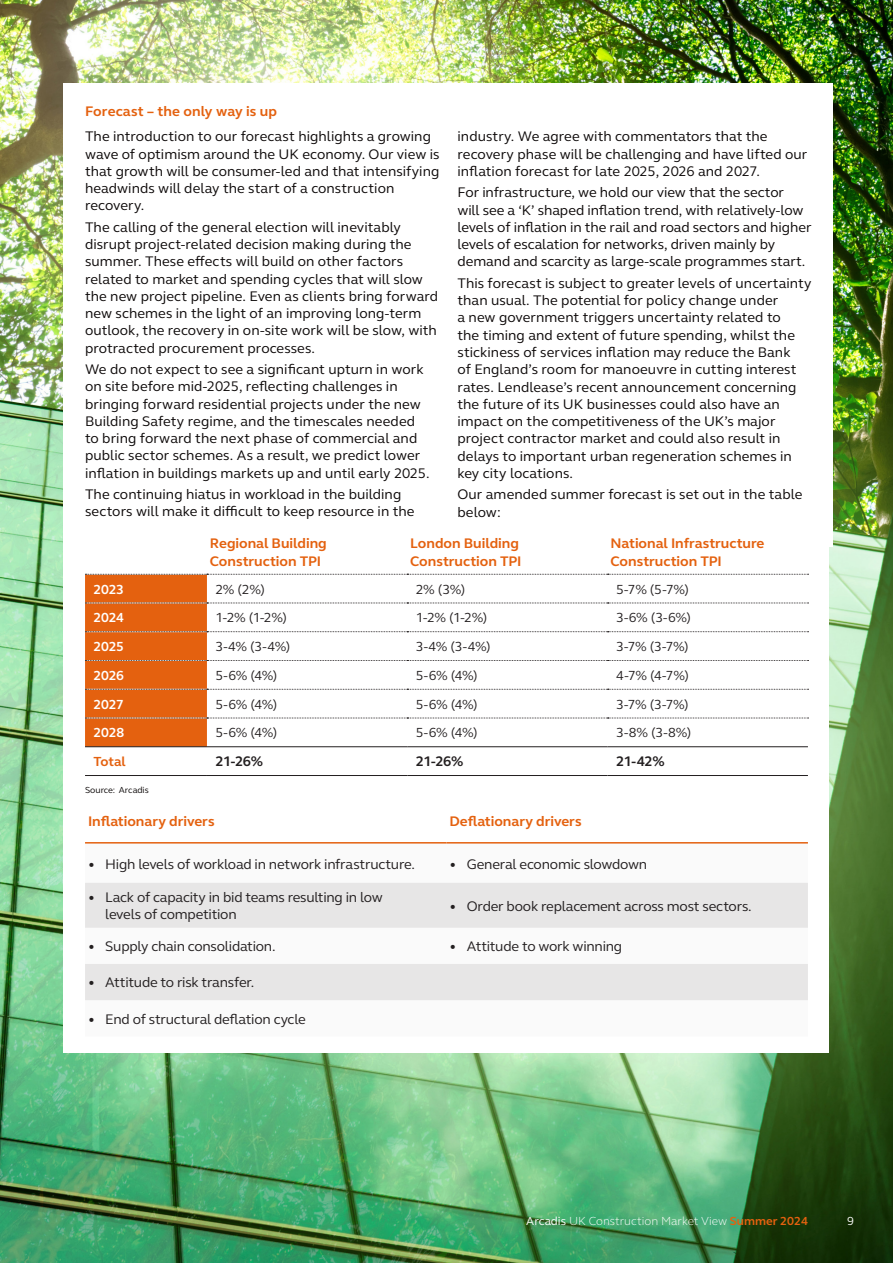
<style>
.page{position:relative;width:893px;height:1263px;background:#fff}
.page>*{position:absolute;margin:0;border:0;box-sizing:border-box;transform-origin:0 0}
.Body_Copy___9_5_11_5{font:14.25px/17.2px "FS Elliot Pro";letter-spacing:.005em;color:#0c0808}
.t1{font:14.25px/17.2px "FS Elliot Pro";letter-spacing:-.015em;color:#231f20}
.Body_Head_9_5_11_5{font:700 14.25px/17.2px "FS Elliot Pro";color:#e4610f}
.t2{font:700 14.25px "FS Elliot Pro";letter-spacing:-.035em;color:#231f20}
.t3{font:13.5px "FS Elliot Pro";color:#231f20}
.t4{font:700 13.5px "FS Elliot Pro";letter-spacing:-.015em;color:#fff}
.t5{font:700 13.5px "FS Elliot Pro";letter-spacing:-.005em;color:#e4610f}
.SECETION_START_intro_heading{font:300 12px "FS Elliot Pro";color:#fff}
.t6{font:12px "FS Elliot Pro";color:#fff}
.Legal_Footnotes___6_8{font:9px "FS Elliot Pro";letter-spacing:-.005em;color:#0c0808}
.s1{font-weight:400}
.s2{font-weight:700;color:#e4610f}
</style>
<div class="page">
<img style="left:0;top:0;width:893px;height:1263px">
<div style="left:64px;top:525px;width:765px;height:527px;background:#fff"></div>
<div style="left:64px;top:84px;width:769px;height:463px;background:#fff"></div>
<svg style="left:85px;top:574px;width:723px;height:172px"></svg>
<hr style="left:85px;top:746px;width:122px;height:1px;background:#231f20">
<hr style="left:207px;top:746px;width:200px;height:1px;background:#231f20">
<hr style="left:407px;top:746px;width:201px;height:1px;background:#231f20">
<hr style="left:608px;top:746px;width:200px;height:1px;background:#231f20">
<hr style="left:85px;top:775px;width:122px;height:1px;background:#231f20">
<hr style="left:207px;top:775px;width:200px;height:1px;background:#231f20">
<hr style="left:407px;top:775px;width:201px;height:1px;background:#231f20">
<hr style="left:608px;top:775px;width:200px;height:1px;background:#231f20">
<svg style="left:85px;top:843px;width:723px;height:1px"></svg>
<svg style="left:85px;top:883px;width:723px;height:117px;fill:#e7e6e6"></svg>
<hr style="left:85px;top:842px;width:361px;height:1px;background:#e4610f">
<hr style="left:446px;top:842px;width:362px;height:1px;background:#e4610f">
<p class="Body_Head_9_5_11_5" style="left:85px;top:102px;width:194px">Forecast – the only way is up</p>
<p class="Body_Copy___9_5_11_5" style="left:85px;top:127px;width:356px">The introduction to our forecast highlights a growing wave of optimism around the UK economy. Our view is that growth will be consumer-led and that intensifying headwinds will delay the start of a construction recovery.</p>
<p class="Body_Copy___9_5_11_5" style="left:85px;top:218px;width:355px">The calling of the general election will inevitably disrupt project-related decision making during the summer. These effects will build on other factors related to market and spending cycles that will slow the new project pipeline. Even as clients bring forward new schemes in the light of an improving long-term outlook, the recovery in on-site work will be slow, with protracted procurement processes.</p>
<p class="Body_Copy___9_5_11_5" style="left:85px;top:360px;width:346px">We do not expect to see a significant upturn in work on site before mid-2025, reflecting challenges in bringing forward residential projects under the new Building Safety regime, and the timescales needed to bring forward the next phase of commercial and public sector schemes. As a result, we predict lower inflation in buildings markets up and until early 2025.</p>
<p class="Body_Copy___9_5_11_5" style="left:85px;top:485px;width:331px">The continuing hiatus in workload in the building sectors will make it difficult to keep resource in the</p>
<p class="Body_Copy___9_5_11_5" style="left:457px;top:128px;width:351px">industry. We agree with commentators that the recovery phase will be challenging and have lifted our inflation forecast for late 2025, 2026 and 2027.</p>
<p class="Body_Copy___9_5_11_5" style="left:457px;top:184px;width:355px">For infrastructure, we hold our view that the sector<br>will see a ‘K’ shaped inflation trend, with relatively-low levels of inflation in the rail and road sectors and higher levels of escalation for networks, driven mainly by demand and scarcity as large-scale programmes start.</p>
<p class="Body_Copy___9_5_11_5" style="left:457px;top:274px;width:356px">This forecast is subject to greater levels of uncertainty than usual. The potential for policy change under<br>a new government triggers uncertainty related to<br>the timing and extent of future spending, whilst the stickiness of services inflation may reduce the Bank<br>of England’s room for manoeuvre in cutting interest rates. Lendlease’s recent announcement concerning the future of its UK businesses could also have an impact on the competitiveness of the UK’s major project contractor market and could also result in delays to important urban regeneration schemes in key city locations.</p>
<p class="Body_Copy___9_5_11_5" style="left:457px;top:485px;width:346px">Our amended summer forecast is set out in the table below:</p>
<p class="Body_Head_9_5_11_5" style="left:210px;top:535px;width:118px">Regional Building<br>Construction TPI</p>
<p class="Body_Head_9_5_11_5" style="left:410px;top:535px;width:113px">London Building<br>Construction TPI</p>
<p class="Body_Head_9_5_11_5" style="left:611px;top:535px;width:155px">National Infrastructure<br>Construction TPI</p>
<p class="t4" style="left:94px;top:580px;width:32px">2023</p>
<p class="t3" style="left:215px;top:580px;width:51px">2% (2%)</p>
<p class="t3" style="left:416px;top:580px;width:51px">2% (3%)</p>
<p class="t3" style="left:616px;top:580px;width:74px">5-7% (5-7%)</p>
<p class="t4" style="left:94px;top:609px;width:32px">2024</p>
<p class="t3" style="left:215px;top:609px;width:73px">1-2% (1-2%)</p>
<p class="t3" style="left:416px;top:609px;width:73px">1-2% (1-2%)</p>
<p class="t3" style="left:616px;top:609px;width:77px">3-6% (3-6%)</p>
<p class="t4" style="left:94px;top:637px;width:32px">2025</p>
<p class="t3" style="left:215px;top:637px;width:76px">3-4% (3-4%)</p>
<p class="t3" style="left:416px;top:637px;width:76px">3-4% (3-4%)</p>
<p class="t3" style="left:616px;top:637px;width:74px">3-7% (3-7%)</p>
<p class="t4" style="left:94px;top:666px;width:32px">2026</p>
<p class="t3" style="left:215px;top:666px;width:63px">5-6% (4%)</p>
<p class="t3" style="left:416px;top:666px;width:63px">5-6% (4%)</p>
<p class="t3" style="left:616px;top:666px;width:74px">4-7% (4-7%)</p>
<p class="t4" style="left:94px;top:695px;width:32px">2027</p>
<p class="t3" style="left:215px;top:695px;width:63px">5-6% (4%)</p>
<p class="t3" style="left:416px;top:695px;width:63px">5-6% (4%)</p>
<p class="t3" style="left:616px;top:695px;width:74px">3-7% (3-7%)</p>
<p class="t4" style="left:94px;top:724px;width:32px">2028</p>
<p class="t3" style="left:215px;top:724px;width:63px">5-6% (4%)</p>
<p class="t3" style="left:416px;top:724px;width:63px">5-6% (4%)</p>
<p class="t3" style="left:616px;top:724px;width:77px">3-8% (3-8%)</p>
<p class="t5" style="left:94px;top:753px;width:34px">Total</p>
<p class="t2" style="left:215px;top:752px;width:49px">21-26%</p>
<p class="t2" style="left:416px;top:752px;width:49px">21-26%</p>
<p class="t2" style="left:616px;top:752px;width:50px">21-42%</p>
<p class="Legal_Footnotes___6_8" style="left:85px;top:784px;width:65px">Source: Arcadis</p>
<p class="Body_Head_9_5_11_5" style="left:88px;top:813px;width:128px">Inflationary drivers</p>
<p class="Body_Head_9_5_11_5" style="left:449px;top:813px;width:134px">Deflationary drivers</p>
<p class="t1" style="left:88px;top:855px;width:328px">• High levels of workload in network infrastructure.</p>
<p class="t1" style="left:449px;top:855px;width:199px">• General economic slowdown</p>
<p class="t1" style="left:105px;top:888px;width:279px;text-indent:-17px">• Lack of capacity in bid teams resulting in low levels of competition</p>
<p class="t1" style="left:449px;top:897px;width:304px">• Order book replacement across most sectors.</p>
<p class="t1" style="left:88px;top:937px;width:189px">• Supply chain consolidation.</p>
<p class="t1" style="left:449px;top:937px;width:174px">• Attitude to work winning</p>
<p class="t1" style="left:88px;top:974px;width:168px">• Attitude to risk transfer.</p>
<p class="t1" style="left:88px;top:1010px;width:219px">• End of structural deflation cycle</p>
<p class="SECETION_START_intro_heading" style="left:526px;top:1212px;width:283px"><span class="s1">Arcadis</span> UK Construction Market View <span class="s2">Summer 2024</span></p>
<p class="t6" style="left:847px;top:1213px;width:8px">9</p>
</div>
